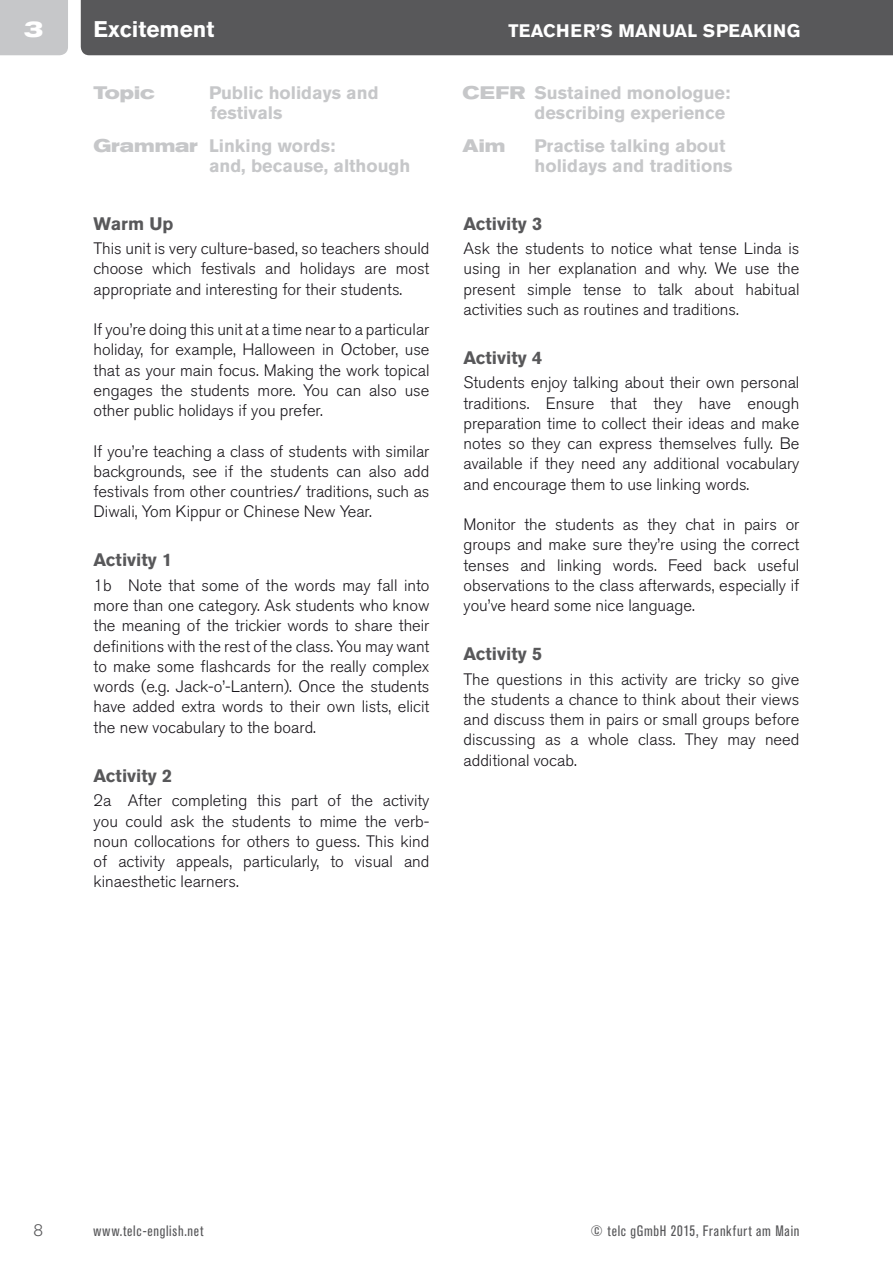
<style>
.page{position:relative;width:893px;height:1263px;background:#fff}
.page>*{position:absolute;margin:0;border:0;box-sizing:border-box;transform-origin:0 0}
.t1{font:700 22.5px "Akzidenz Grotesk Pro";color:#fff}
.t2{font:700 expanded 22.5px "Akzidenz Grotesk Pro";color:#fff}
.t3{font:700 18px "Akzidenz Grotesk Pro";color:#c6c7c9}
.t4{font:700 18px "Akzidenz Grotesk Pro";color:#58585a}
.t5{font:700 18px "Akzidenz Grotesk Pro";letter-spacing:.01em;color:#fff}
.t6{font:700 expanded 18px "Akzidenz Grotesk Pro";color:#c6c7c9}
.t7{font:300 16.5px/20.2px "Akzidenz Grotesk Pro";color:#1a171c;text-align:justify}
.t8{font:300 16.5px "Akzidenz Grotesk Pro";color:#58585a}
.t9{font:condensed 15px "Akzidenz Grotesk Pro";letter-spacing:.05em;color:#58585a}
.s1{font-stretch:expanded}
</style>
<div class="page">
<div style="left:81px;top:0;width:812px;height:55px;background:#58585a"></div>
<div style="left:0;top:0;width:68px;height:55px;background:#c6c7c9"></div>
<h1 class="t2" style="left:24px;top:14px;width:21px">3</h1>
<p class="t5" style="left:509px;top:19px;width:293px">TEACHER’S MANUAL SPEAKING</p>
<h1 class="t1" style="left:94px;top:15px;width:122px">Excitement</h1>
<p class="t6" style="left:94px;top:81px;width:63px">Topic</p>
<p class="t3" style="left:209px;top:81px;width:171px">Public holidays and</p>
<p class="t3" style="left:463px;top:81px;width:269px"><span class="s1">CEFR</span> Sustained monologue:</p>
<p class="t3" style="left:211px;top:101px;width:74px">festivals</p>
<p class="t3" style="left:535px;top:101px;width:192px">describing experience</p>
<p class="t3" style="left:94px;top:134px;width:243px"><span class="s1">Grammar</span> Linking words:</p>
<p class="t6" style="left:463px;top:134px;width:44px">Aim</p>
<p class="t3" style="left:535px;top:134px;width:192px">Practise talking about</p>
<p class="t3" style="left:209px;top:154px;width:203px">and, because, although</p>
<p class="t3" style="left:535px;top:154px;width:200px">holidays and traditions</p>
<p class="t4" style="left:94px;top:212px;width:81px">Warm Up</p>
<p class="t7" style="left:94px;top:238px;width:337px">This unit is very culture-based, so teachers should choose which festivals and holidays are most appropriate and interesting for their students.</p>
<p class="t7" style="left:94px;top:319px;width:337px">If you’re doing this unit at a time near to a particular holiday, for example, Halloween in October, use that as your main focus. Making the work topical engages the students more. You can also use other public holidays if you prefer.</p>
<p class="t7" style="left:94px;top:441px;width:337px">If you’re teaching a class of students with similar backgrounds, see if the students can also add festivals from other countries/ traditions, such as Diwali, Yom Kippur or Chinese New Year.</p>
<p class="t4" style="left:94px;top:548px;width:80px">Activity 1</p>
<p class="t7" style="left:94px;top:575px;width:337px">1b Note that some of the words may fall into more than one category. Ask students who know the meaning of the trickier words to share their definitions with the rest of the class. You may want to make some flashcards for the really complex words (e.g. Jack-o’-Lantern). Once the students have added extra words to their own lists, elicit the new vocabulary to the board.</p>
<p class="t4" style="left:94px;top:764px;width:80px">Activity 2</p>
<p class="t7" style="left:94px;top:790px;width:337px">2a After completing this part of the activity you could ask the students to mime the verb&shy;noun collocations for others to guess. This kind of activity appeals, particularly, to visual and kinaesthetic learners.</p>
<p class="t4" style="left:463px;top:212px;width:80px">Activity 3</p>
<p class="t7" style="left:463px;top:238px;width:337px">Ask the students to notice what tense Linda is using in her explanation and why. We use the present simple tense to talk about habitual activities such as routines and traditions.</p>
<p class="t4" style="left:463px;top:346px;width:80px">Activity 4</p>
<p class="t7" style="left:463px;top:373px;width:337px">Students enjoy talking about their own personal traditions. Ensure that they have enough preparation time to collect their ideas and make notes so they can express themselves fully. Be available if they need any additional vocabulary and encourage them to use linking words.</p>
<p class="t7" style="left:463px;top:514px;width:337px">Monitor the students as they chat in pairs or groups and make sure they’re using the correct tenses and linking words. Feed back useful observations to the class afterwards, especially if you’ve heard some nice language.</p>
<p class="t4" style="left:463px;top:642px;width:80px">Activity 5</p>
<p class="t7" style="left:463px;top:669px;width:337px">The questions in this activity are tricky so give the students a chance to think about their views and discuss them in pairs or small groups before discussing as a whole class. They may need additional vocab.</p>
<p class="t8" style="left:33px;top:1219px;width:11px">8</p>
<p class="t9" style="left:94px;top:1221px;width:112px">www.telc-english.net</p>
<p class="t9" style="left:591px;top:1221px;width:210px">© telc gGmbH 2015, Frankfurt am Main</p>
</div>
